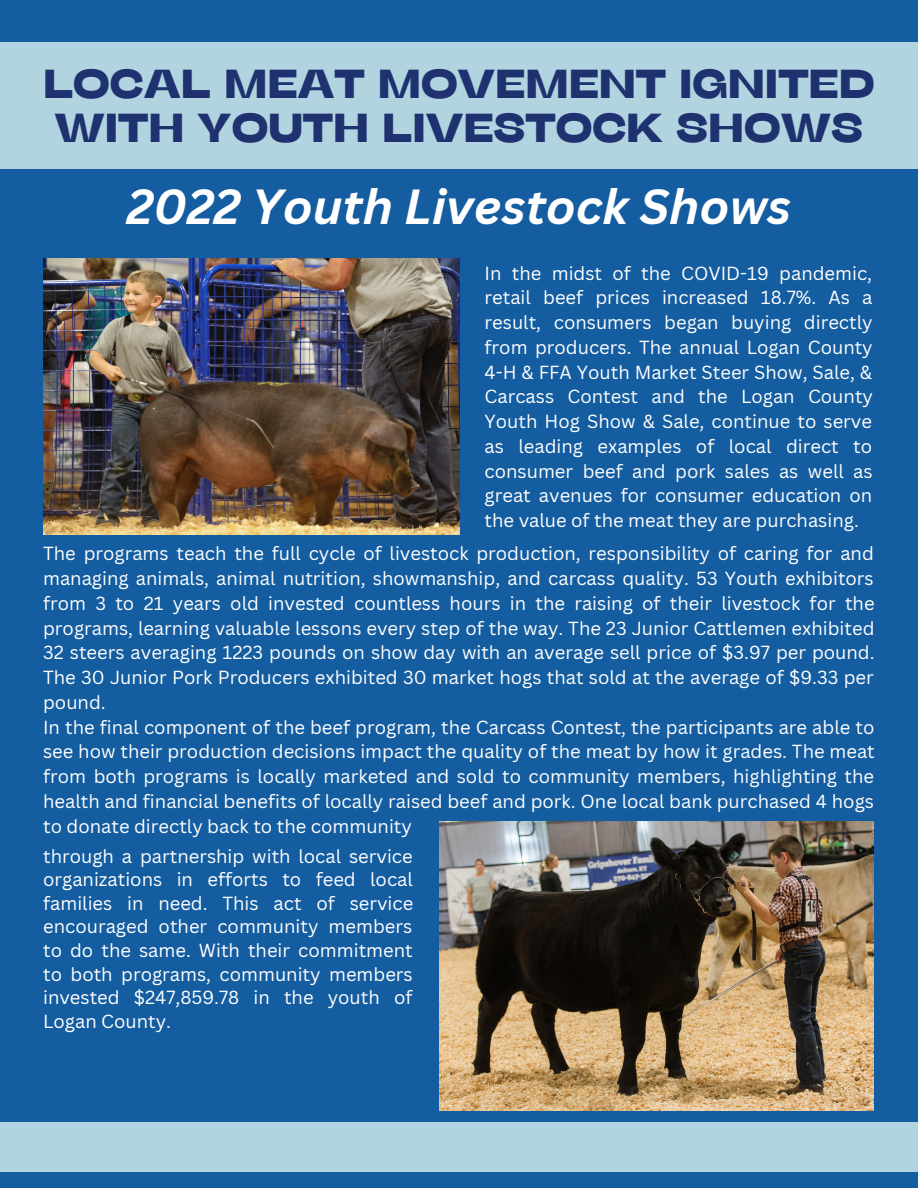
<style>
.page{position:relative;width:918px;height:1188px;background:#145da0}
.page>*{position:absolute;margin:0;border:0;box-sizing:border-box;transform-origin:0 0}
.t1{font:italic 700 48px "Canva Sans";color:#fff}
.t2{font:700 40.5px/43.8px "Stinger Wide";color:#203170}
.t3{font:18.45px/24.8px "Canva Sans";color:#fff;text-align:justify}
</style>
<div class="page">
<div style="left:0;top:42px;width:918px;height:127px;background:#b1d4e0"></div>
<img style="left:43px;top:258px;width:416px;height:277px">
<div style="left:0;top:1122px;width:918px;height:49px;background:#b1d4e0"></div>
<img style="left:439px;top:821px;width:435px;height:289px">
<p class="t2" style="left:43px;top:60px;width:833px">LOCAL MEAT MOVEMENT IGNITED<br>WITH YOUTH LIVESTOCK SHOWS</p>
<p class="t1" style="left:127px;top:172px;width:666px">2022 Youth Livestock Shows</p>
<p class="t3" style="left:485px;top:260px;width:390px">In the midst of the COVID-19 pandemic, retail beef prices increased 18.7%. As a result, consumers began buying directly from producers. The annual Logan County 4-H &amp; FFA Youth Market Steer Show, Sale, &amp; Carcass Contest and the Logan County Youth Hog Show &amp; Sale, continue to serve as leading examples of local direct to consumer beef and pork sales as well as great avenues for consumer education on the value of the meat they are purchasing.</p>
<p class="t3" style="left:43px;top:541px;width:833px">The programs teach the full cycle of livestock production, responsibility of caring for and managing animals, animal nutrition, showmanship, and carcass quality. 53 Youth exhibitors from 3 to 21 years old invested countless hours in the raising of their livestock for the programs, learning valuable lessons every step of the way. The 23 Junior Cattlemen exhibited 32 steers averaging 1223 pounds on show day with an average sell price of $3.97 per pound.<br>The 30 Junior Pork Producers exhibited 30 market hogs that sold at the average of $9.33 per pound.</p>
<p class="t3" style="left:43px;top:714px;width:833px">In the final component of the beef program, the Carcass Contest, the participants are able to see how their production decisions impact the quality of the meat by how it grades. The meat from both programs is locally marketed and sold to community members, highlighting the health and financial benefits of locally raised beef and pork. One local bank purchased 4 hogs to donate directly back to the community</p>
<p class="t3" style="left:43px;top:844px;width:372px;line-height:23.7px">through a partnership with local service organizations in efforts to feed local families in need. This act of service encouraged other community members to do the same. With their commitment to both programs, community members invested $247,859.78 in the youth of Logan County.</p>
</div>
